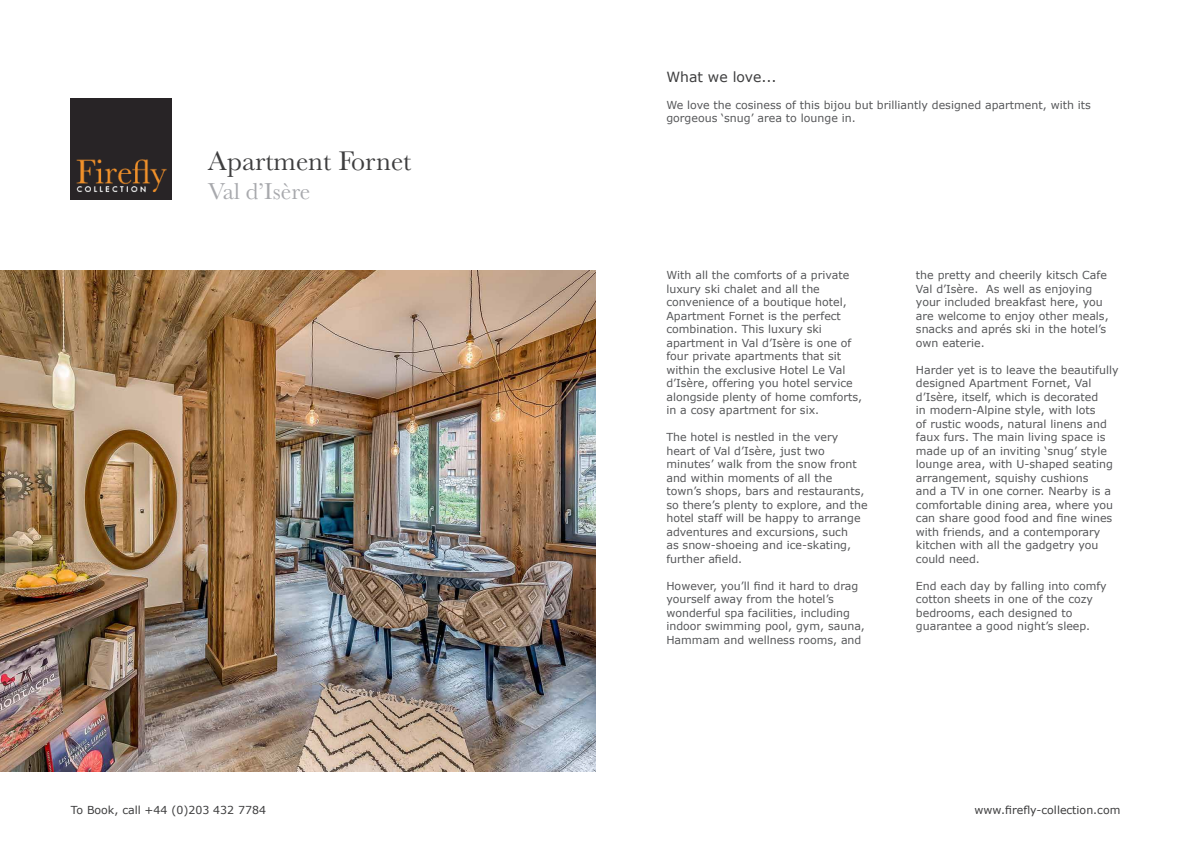
<style>
.page{position:relative;width:1191px;height:842px;background:#fff}
.page>*{position:absolute;margin:0;border:0;box-sizing:border-box;transform-origin:0 0}
.t1{font:28px "Baskerville";color:#3e3e3f}
.t2{font:24px "Baskerville";color:#a8a9ad}
.t3{font:14px "Verdana";color:#3e3e3f}
.t4{font:11px/13.5px "Verdana";color:#57585a}
.t5{font:11px "Verdana";color:#3e3e3f}
</style>
<div class="page">
<img style="left:71px;top:99px;width:101px;height:101px">
<img style="left:0;top:271px;width:595px;height:500px">
<p class="t1" style="left:208px;top:143px;width:205px">Apartment Fornet</p>
<p class="t2" style="left:208px;top:176px;width:104px">Val d’Isère</p>
<p class="t5" style="left:71px;top:802px;width:197px">To Book, call +44 (0)203 432 7784</p>
<p class="t3" style="left:666px;top:68px;width:112px">What we love...</p>
<p class="t4" style="left:666px;top:98px;width:426px">We love the cosiness of this bijou but brilliantly designed apartment, with its gorgeous ‘snug’ area to lounge in.</p>
<p class="t4" style="left:666px;top:269px;width:197px">With all the comforts of a private luxury ski chalet and all the convenience of a boutique hotel,<br>Apartment Fornet is the perfect combination. This luxury ski apartment in Val d’Isère is one of four private apartments that sit within the exclusive Hotel Le Val d’Isère, offering you hotel service alongside plenty of home comforts, in a cosy apartment for six.</p>
<p class="t4" style="left:666px;top:431px;width:203px">The hotel is nestled in the very heart of Val d’Isère, just two minutes’ walk from the snow front and within moments of all the town’s shops, bars and restaurants, so there’s plenty to explore, and the hotel staff will be happy to arrange adventures and excursions, such<br>as snow-shoeing and ice-skating, further afield.</p>
<p class="t4" style="left:666px;top:579px;width:200px">However, you’ll find it hard to drag yourself away from the hotel’s wonderful spa facilities, including indoor swimming pool, gym, sauna, Hammam and wellness rooms, and</p>
<p class="t4" style="left:916px;top:269px;width:194px">the pretty and cheerily kitsch Cafe<br>Val d’Isère. As well as enjoying your included breakfast here, you are welcome to enjoy other meals, snacks and aprés ski in the hotel’s own eaterie.</p>
<p class="t4" style="left:916px;top:363px;width:204px">Harder yet is to leave the beautifully designed Apartment Fornet, Val d’Isère, itself, which is decorated<br>in modern-Alpine style, with lots<br>of rustic woods, natural linens and faux furs. The main living space is made up of an inviting ‘snug’ style lounge area, with U-shaped seating arrangement, squishy cushions<br>and a TV in one corner. Nearby is a comfortable dining area, where you can share good food and fine wines with friends, and a contemporary kitchen with all the gadgetry you could need.</p>
<p class="t4" style="left:916px;top:579px;width:192px">End each day by falling into comfy cotton sheets in one of the cozy bedrooms, each designed to guarantee a good night’s sleep.</p>
<p class="t5" style="left:974px;top:802px;width:147px">www.firefly-collection.com</p>
</div>
